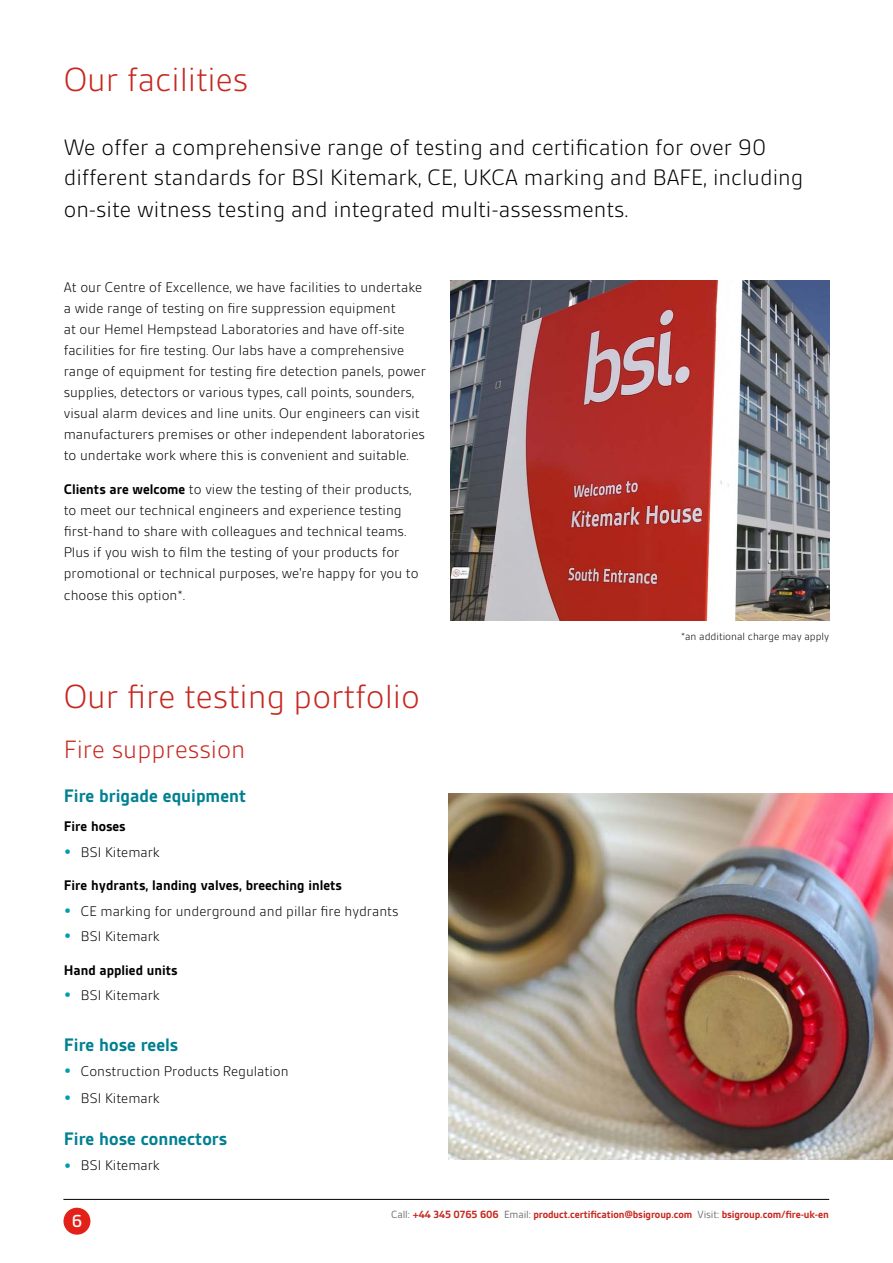
<style>
.page{position:relative;width:893px;height:1263px;background:#fff}
.page>*{position:absolute;margin:0;border:0;box-sizing:border-box;transform-origin:0 0}
.t1{font:300 36px "BSI Gesta";letter-spacing:-.005em;color:#c6271e}
.t2{font:300 27px "BSI Gesta";color:#c6271e}
.t3{font:300 24px/30.8px "BSI Gesta";color:#000}
.t4{font:700 19.5px "BSI Gesta";color:#008091}
.t5{font:500 18.75px "BSI Gesta";color:#fff}
.t6{font:300 15px/21px "BSI Gesta";color:#000}
.t7{font:700 15px "BSI Gesta";color:#000}
.t8{font:700 11.25px "BSI Gesta";letter-spacing:-.01em;color:#c6271e}
.t9{font:300 11.25px "BSI Gesta";color:#000}
.s1{font-weight:700}
.s2{font-weight:700;font-size:19.5px;color:#009db2}
.s3{font-weight:400;color:#707172}
</style>
<div class="page">
<hr style="left:63px;top:1199px;width:766px;height:1px;background:#000">
<div style="left:63px;top:1208px;width:27px;height:27px;background:#e32119;border-radius:50%"></div>
<img style="left:449px;top:793px;width:444px;height:366px">
<img style="left:451px;top:281px;width:378px;height:340px">
<h1 class="t1" style="left:64px;top:61px;width:186px">Our facilities</h1>
<h3 class="t3" style="left:64px;top:132px;width:741px">We offer a comprehensive range of testing and certification for over 90 different standards for BSI Kitemark, CE, UKCA marking and BAFE, including on-site witness testing and integrated multi-assessments.</h3>
<p class="t6" style="left:64px;top:277px;width:364px">At our Centre of Excellence, we have facilities to undertake a wide range of testing on fire suppression equipment<br>at our Hemel Hempstead Laboratories and have off-site facilities for fire testing. Our labs have a comprehensive range of equipment for testing fire detection panels, power supplies, detectors or various types, call points, sounders, visual alarm devices and line units. Our engineers can visit manufacturers premises or other independent laboratories to undertake work where this is convenient and suitable.</p>
<p class="t6" style="left:64px;top:479px;width:356px"><span class="s1">Clients are welcome</span> to view the testing of their products, to meet our technical engineers and experience testing first-hand to share with colleagues and technical teams.<br>Plus if you wish to film the testing of your products for promotional or technical purposes, we're happy for you to</p>
<p class="t6" style="left:64px;top:585px;width:123px">choose this option*.</p>
<h1 class="t1" style="left:64px;top:677px;width:358px">Our fire testing portfolio</h1>
<h2 class="t2" style="left:64px;top:735px;width:183px">Fire suppression</h2>
<h3 class="t4" style="left:64px;top:785px;width:184px">Fire brigade equipment</h3>
<p class="t7" style="left:64px;top:819px;width:63px">Fire hoses</p>
<p class="t6" style="left:64px;top:841px;width:97px"><span class="s2">•</span> BSI Kitemark</p>
<p class="t7" style="left:64px;top:878px;width:280px">Fire hydrants, landing valves, breeching inlets</p>
<p class="t6" style="left:64px;top:900px;width:336px"><span class="s2">•</span> CE marking for underground and pillar fire hydrants</p>
<p class="t6" style="left:64px;top:926px;width:97px"><span class="s2">•</span> BSI Kitemark</p>
<p class="t7" style="left:64px;top:962px;width:115px">Hand applied units</p>
<p class="t6" style="left:64px;top:985px;width:97px"><span class="s2">•</span> BSI Kitemark</p>
<h3 class="t4" style="left:64px;top:1034px;width:116px">Fire hose reels</h3>
<p class="t6" style="left:64px;top:1061px;width:226px"><span class="s2">•</span> Construction Products Regulation</p>
<p class="t6" style="left:64px;top:1087px;width:97px"><span class="s2">•</span> BSI Kitemark</p>
<h3 class="t4" style="left:64px;top:1128px;width:165px">Fire hose connectors</h3>
<p class="t6" style="left:64px;top:1155px;width:97px"><span class="s2">•</span> BSI Kitemark</p>
<p class="t9" style="left:681px;top:630px;width:150px">*an additional charge may apply</p>
<p class="t5" style="left:72px;top:1211px;width:12px">6</p>
<p class="t8" style="left:391px;top:1209px;width:439px"><span class="s3">Call:</span> +44 345 0765 606 <span class="s3">Email:</span> product.certification@bsigroup.com <span class="s3">Visit:</span> bsigroup.com/fire-uk-en</p>
</div>
